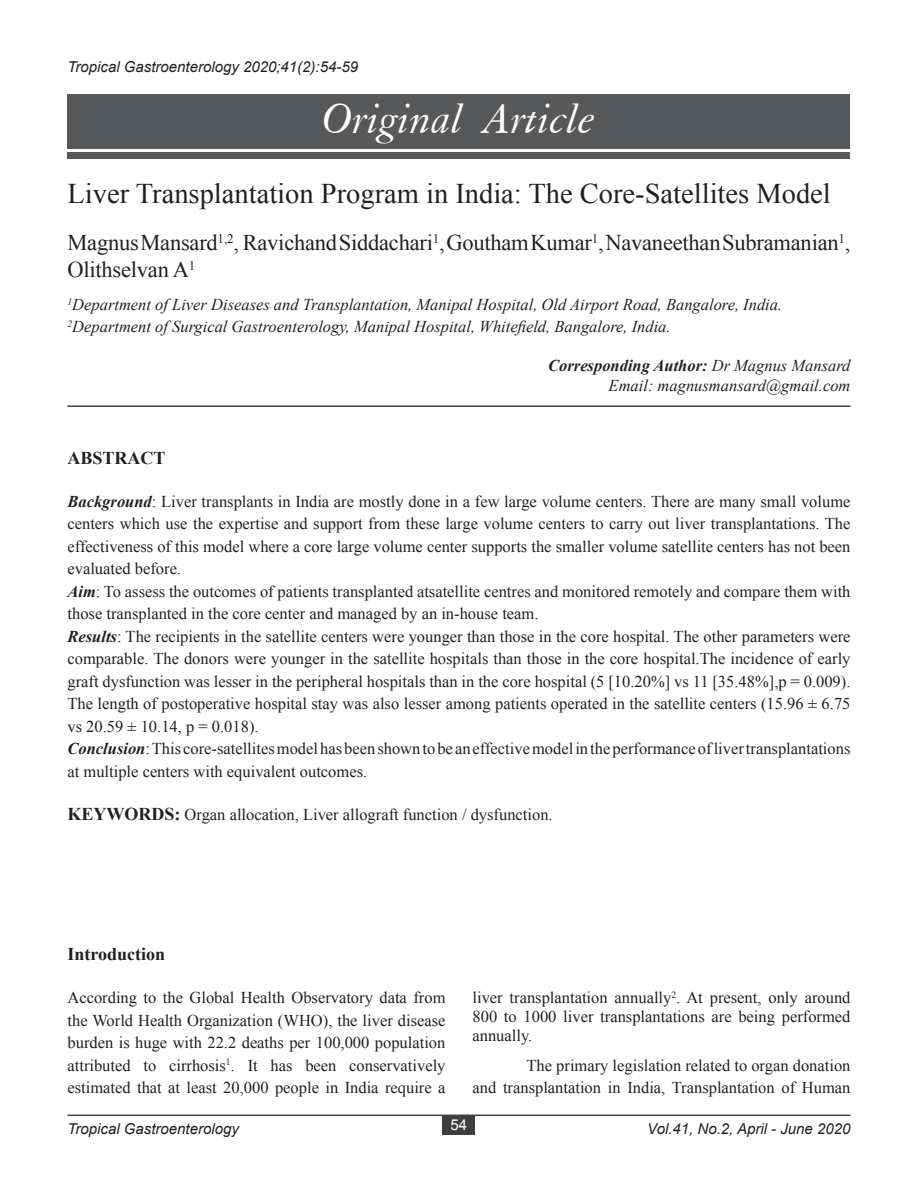
<style>
.page{position:relative;width:918px;height:1188px;background:#fff}
.page>*{position:absolute;margin:0;border:0;box-sizing:border-box;transform-origin:0 0}
.t1{font:italic 45px "Elegant Garamond BT";color:#fff}
.t2{font:28.5px "Times New Roman";color:#231f20}
.Author_Name{font:22.5px/27px "Times New Roman";letter-spacing:-.01em;color:#231f20}
.Running_Matter{font:700 18px "Times New Roman";color:#231f20}
.Running_Matter-2{font:16.5px/22.5px "Times New Roman";color:#231f20;text-align:justify}
.Department_and_Corre{font:italic 16.5px "Times New Roman";color:#231f20}
.Department_and_Corre-2{font:italic 700 16.5px "Times New Roman";color:#231f20}
.t3{font:italic 15px "Arial";color:#231f20}
.t4{font:15px "Arial";color:#fff}
.s1{font-weight:400}
.s2{font-weight:700;font-style:italic}
.s3{font-weight:700;font-size:18px}
</style>
<div class="page">
<hr style="left:68px;top:1115px;width:782px;height:1px;background:#3e3e3f">
<div style="left:443px;top:1115px;width:32px;height:20px;background:#3e3e3f"></div>
<div style="left:68px;top:94px;width:782px;height:55px;background:#57585a"></div>
<div style="left:68px;top:152px;width:782px;height:7px;background:#57585a"></div>
<hr style="left:68px;top:405px;width:782px;height:2px;background:#3e3e3f">
<p class="t3" style="left:68px;top:59px;width:292px">Tropical Gastroenterology 2020;41(2):54-59</p>
<p class="t1" style="left:323px;top:92px;width:274px">Original Article</p>
<p class="t2" style="left:68px;top:175px;width:765px">Liver Transplantation Program in India: The Core-Satellites Model</p>
<p class="Author_Name" style="left:68px;top:229px;width:784px">Magnus Mansard<sup>1,2</sup>, Ravichand Siddachari<sup>1</sup>, Goutham Kumar<sup>1</sup>, Navaneethan Subramanian<sup>1</sup>,<br>Olithselvan A<sup>1</sup></p>
<p class="Department_and_Corre" style="left:68px;top:293px;width:716px"><sup>1</sup>Department of Liver Diseases and Transplantation, Manipal Hospital, Old Airport Road, Bangalore, India.</p>
<p class="Department_and_Corre" style="left:68px;top:315px;width:605px"><sup>2</sup>Department of Surgical Gastroenterology, Manipal Hospital, Whitefield, Bangalore, India.</p>
<p class="Department_and_Corre-2" style="left:548px;top:354px;width:304px">Corresponding Author: <span class="s1">Dr Magnus Mansard</span></p>
<p class="Department_and_Corre" style="left:609px;top:374px;width:243px">Email: magnusmansard@gmail.com</p>
<p class="Running_Matter" style="left:68px;top:446px;width:100px">ABSTRACT</p>
<p class="Running_Matter-2" style="left:68px;top:490px;width:785px"><span class="s2">Background</span>: Liver transplants in India are mostly done in a few large volume centers. There are many small volume centers which use the expertise and support from these large volume centers to carry out liver transplantations. The effectiveness of this model where a core large volume center supports the smaller volume satellite centers has not been evaluated before.</p>
<p class="Running_Matter-2" style="left:68px;top:580px;width:785px"><span class="s2">Aim</span>: To assess the outcomes of patients transplanted atsatellite centres and monitored remotely and compare them with those transplanted in the core center and managed by an in-house team.</p>
<p class="Running_Matter-2" style="left:68px;top:625px;width:785px"><span class="s2">Results</span>: The recipients in the satellite centers were younger than those in the core hospital. The other parameters were comparable. The donors were younger in the satellite hospitals than those in the core hospital.The incidence of early graft dysfunction was lesser in the peripheral hospitals than in the core hospital (5 [10.20%] vs 11 [35.48%],p = 0.009).<br>The length of postoperative hospital stay was also lesser among patients operated in the satellite centers (15.96 ± 6.75 vs 20.59 ± 10.14, p = 0.018).</p>
<p class="Running_Matter-2" style="left:68px;top:737px;width:784px"><span class="s2">Conclusion</span>: This core-satellites model has been shown to be an effective model in the performance of liver transplantations at multiple centers with equivalent outcomes.</p>
<p class="Running_Matter-2" style="left:68px;top:803px;width:487px"><span class="s3">KEYWORDS:</span> Organ allocation, Liver allograft function / dysfunction.</p>
<p class="Running_Matter" style="left:68px;top:942px;width:99px">Introduction</p>
<p class="Running_Matter-2" style="left:68px;top:986px;width:380px">According to the Global Health Observatory data from the World Health Organization (WHO), the liver disease burden is huge with 22.2 deaths per 100,000 population attributed to cirrhosis<sup>1</sup>. It has been conservatively estimated that at least 20,000 people in India require a</p>
<p class="Running_Matter-2" style="left:472px;top:988px;width:380px;line-height:19px">liver transplantation annually<sup>2</sup>. At present, only around 800 to 1000 liver transplantations are being performed annually.</p>
<p class="Running_Matter-2" style="left:472px;top:1054px;width:380px;text-align:right">The primary legislation related to organ donation<br>and transplantation in India, Transplantation of Human</p>
<p class="t4" style="left:451px;top:1116px;width:18px">54</p>
<p class="t3" style="left:68px;top:1120px;width:173px">Tropical Gastroenterology</p>
<p class="t3" style="left:647px;top:1120px;width:205px">Vol.41, No.2, April - June 2020</p>
</div>
